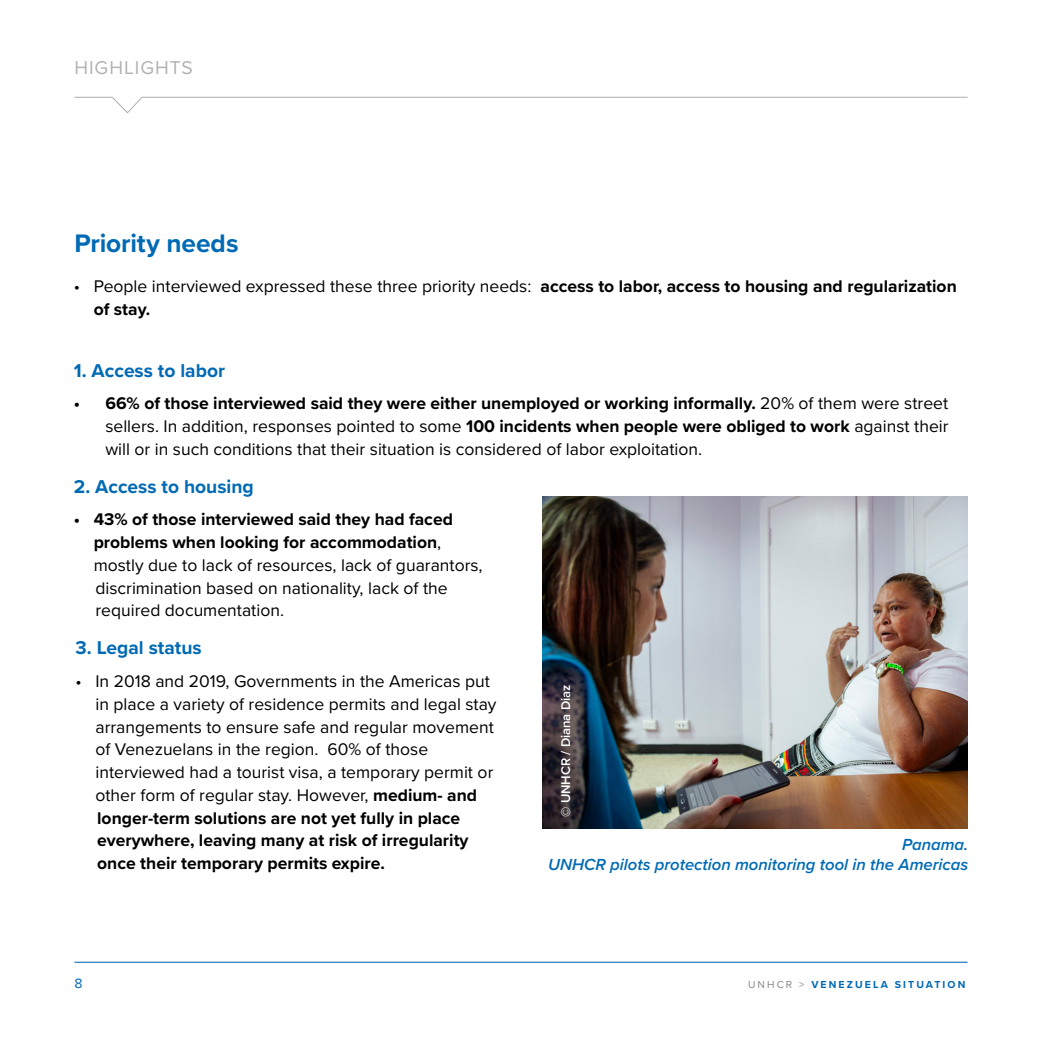
<style>
.page{position:relative;width:1042px;height:1042px;background:#fff}
.page>*{position:absolute;margin:0;border:0;box-sizing:border-box;transform-origin:0 0}
.t1{font:700 26.25px "Proxima Nova";letter-spacing:-.005em;color:#006ab4}
.t2{font:700 19.25px "Proxima Nova";color:#006ab4}
.t3{font:19.25px "Proxima Nova";letter-spacing:.05em;color:#b3b2b2}
.t4{font:17.5px/22.8px "Proxima Nova";color:#000}
.t5{font:700 17.5px/22.8px "Proxima Nova";color:#000}
.t6{font:italic 600 16.62px/19.9px "Proxima Nova";color:#006ab4;text-align:right}
.t7{font:14px "Proxima Nova";color:#006ab4}
.t8{font:600 13.12px "Proxima Nova";letter-spacing:-.005em;color:#fff}
.t9{font:700 10.5px "Proxima Nova";letter-spacing:.2em;color:#006ab4}
.s1{font-weight:400}
.s2{font-weight:700}
.s3{font-weight:400;color:#878787}
</style>
<div class="page">
<img style="left:542px;top:497px;width:425px;height:331px">
<hr style="left:74px;top:961px;width:893px;height:2px;background:#006ab4">
<svg style="left:74px;top:96px;width:894px;height:18px"></svg>
<p class="t3" style="left:74px;top:54px;width:120px">HIGHLIGHTS</p>
<h1 class="t1" style="left:74px;top:224px;width:166px">Priority needs</h1>
<p class="t5" style="left:94px;top:275px;width:864px;text-indent:-20px"><span class="s1">• People interviewed expressed these three priority needs:</span> access to labor, access to housing and regularization of stay.</p>
<p class="t2" style="left:74px;top:356px;width:153px">1. Access to labor</p>
<p class="t4" style="left:105px;top:391px;width:845px;text-align:justify;text-indent:-32px"><span class="s2">• 66% of those interviewed said they were either unemployed or working informally.</span> 20% of them were street sellers. In addition, responses pointed to some <span class="s2">100 incidents when people were obliged to work</span> against their will or in such conditions that their situation is considered of labor exploitation.</p>
<p class="t2" style="left:74px;top:472px;width:182px">2. Access to housing</p>
<p class="t4" style="left:94px;top:507px;width:390px;text-indent:-20px"><span class="s2">• 43% of those interviewed said they had faced problems when looking for accommodation</span>, mostly due to lack of resources, lack of guarantors, discrimination based on nationality, lack of the required documentation.</p>
<p class="t2" style="left:76px;top:633px;width:128px">3. Legal status</p>
<p class="t4" style="left:95px;top:669px;width:403px;text-indent:-20px">• In 2018 and 2019, Governments in the Americas put in place a variety of residence permits and legal stay arrangements to ensure safe and regular movement of Venezuelans in the region. 60% of those interviewed had a tourist visa, a temporary permit or other form of regular stay. However, <span class="s2">medium- and longer-term solutions are not yet fully in place everywhere, leaving many at risk of irregularity once their temporary permits expire.</span></p>
<p class="t8" style="left:556px;top:817px;width:133px;rotate:-90deg">© UNHCR / Diana Diaz</p>
<p class="t6" style="left:548px;top:834px;width:422px">Panama.<br>UNHCR pilots protection monitoring tool in the Americas</p>
<p class="t7" style="left:74px;top:972px;width:10px">8</p>
<p class="t9" style="left:748px;top:976px;width:219px"><span class="s3">UNHCR &gt;</span> VENEZUELA SITUATION</p>
</div>
